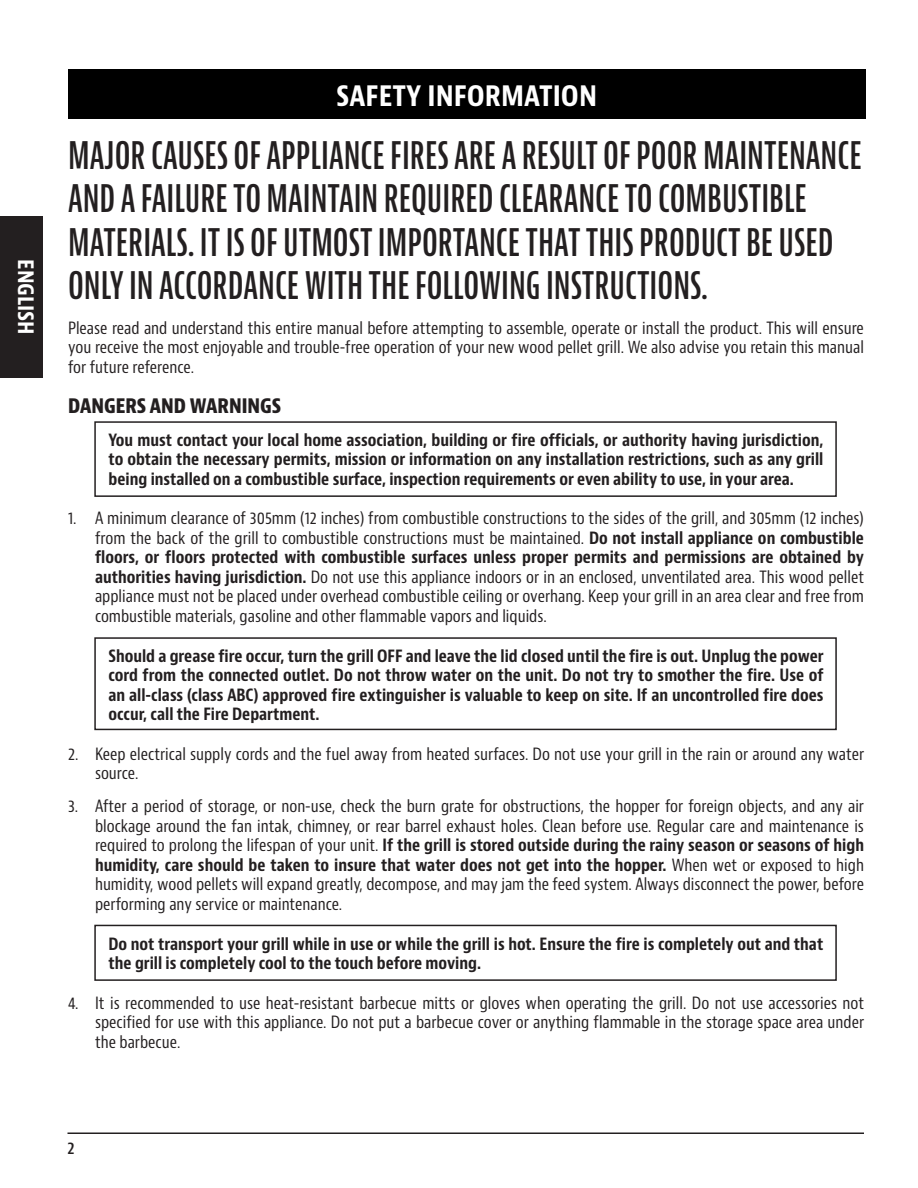
<style>
.page{position:relative;width:918px;height:1188px;background:#fff}
.page>*{position:absolute;margin:0;border:0;box-sizing:border-box;transform-origin:0 0}
.TXT{font:600 extra-condensed 40.5px/43.5px "Bernina Sans";color:#231f20}
.TXT-2{font:700 condensed 30px "Bernino Sans";color:#fff}
.t1{font:700 condensed 22.65px "Bernina Sans";color:#fff}
.TXT-3{font:700 condensed 19.5px "Bernino Sans";letter-spacing:.02em;color:#231f20}
.TXT-4{font:condensed 16.5px/19.5px "Bernino Sans";color:#231f20;text-align:justify}
.TXT-5{font:700 condensed 16.5px/19.5px "Bernino Sans";color:#231f20;text-align:justify}
.t2{font:600 condensed 16.5px "Bernino Sans";color:#231f20}
.s1{font-weight:700}
</style>
<div class="page">
<div style="left:0;top:216px;width:43px;height:162px;background:#231f20"></div>
<hr style="left:68px;top:1132px;width:796px;height:2px;background:#231f20">
<div style="left:68px;top:69px;width:797px;height:49px;background:#000"></div>
<div style="left:94px;top:421px;width:743px;height:76px;border:2px solid #231f20"></div>
<div style="left:94px;top:637px;width:743px;height:93px;border:2px solid #231f20"></div>
<div style="left:94px;top:925px;width:743px;height:56px;border:2px solid #231f20"></div>
<h3 class="t1" style="left:40px;top:259px;width:77px;rotate:90deg">ENGLISH</h3>
<p class="TXT-2" style="left:336px;top:76px;width:262px">SAFETY INFORMATION</p>
<p class="TXT" style="left:68px;top:133px;width:795px">MAJOR CAUSES OF APPLIANCE FIRES ARE A RESULT OF POOR MAINTENANCE AND A FAILURE TO MAINTAIN REQUIRED CLEARANCE TO COMBUSTIBLE MATERIALS. IT IS OF UTMOST IMPORTANCE THAT THIS PRODUCT BE USED ONLY IN ACCORDANCE WITH THE FOLLOWING INSTRUCTIONS.</p>
<p class="TXT-4" style="left:68px;top:319px;width:797px">Please read and understand this entire manual before attempting to assemble, operate or install the product. This will ensure you receive the most enjoyable and trouble-free operation of your new wood pellet grill. We also advise you retain this manual for future reference.</p>
<p class="TXT-3" style="left:68px;top:394px;width:215px">DANGERS AND WARNINGS</p>
<p class="TXT-5" style="left:109px;top:430px;width:716px">You must contact your local home association, building or fire officials, or authority having jurisdiction, to obtain the necessary permits, mission or information on any installation restrictions, such as any grill being installed on a combustible surface, inspection requirements or even ability to use, in your area.</p>
<p class="TXT-4" style="left:95px;top:509px;width:771px;text-indent:-27px">1. A minimum clearance of 305mm (12 inches) from combustible constructions to the sides of the grill, and 305mm (12 inches) from the back of the grill to combustible constructions must be maintained. <span class="s1">Do not install appliance on combustible floors, or floors protected with combustible surfaces unless proper permits and permissions are obtained by authorities having jurisdiction.</span> Do not use this appliance indoors or in an enclosed, unventilated area. This wood pellet appliance must not be placed under overhead combustible ceiling or overhang. Keep your grill in an area clear and free from combustible materials, gasoline and other flammable vapors and liquids.</p>
<p class="TXT-5" style="left:109px;top:646px;width:717px">Should a grease fire occur, turn the grill OFF and leave the lid closed until the fire is out. Unplug the power cord from the connected outlet. Do not throw water on the unit. Do not try to smother the fire. Use of an all-class (class ABC) approved fire extinguisher is valuable to keep on site. If an uncontrolled fire does occur, call the Fire Department.</p>
<p class="TXT-4" style="left:95px;top:745px;width:771px;text-indent:-27px">2. Keep electrical supply cords and the fuel away from heated surfaces. Do not use your grill in the rain or around any water source.</p>
<p class="TXT-4" style="left:95px;top:797px;width:771px;text-indent:-27px">3. After a period of storage, or non-use, check the burn grate for obstructions, the hopper for foreign objects, and any air blockage around the fan intak, chimney, or rear barrel exhaust holes. Clean before use. Regular care and maintenance is required to prolong the lifespan of your unit. <span class="s1">If the grill is stored outside during the rainy season or seasons of high humidity, care should be taken to insure that water does not get into the hopper.</span> When wet or exposed to high humidity, wood pellets will expand greatly, decompose, and may jam the feed system. Always disconnect the power, before performing any service or maintenance.</p>
<p class="TXT-5" style="left:109px;top:934px;width:716px">Do not transport your grill while in use or while the grill is hot. Ensure the fire is completely out and that the grill is completely cool to the touch before moving.</p>
<p class="TXT-4" style="left:95px;top:994px;width:771px;text-indent:-27px">4. It is recommended to use heat-resistant barbecue mitts or gloves when operating the grill. Do not use accessories not specified for use with this appliance. Do not put a barbecue cover or anything flammable in the storage space area under the barbecue.</p>
<p class="t2" style="left:68px;top:1138px;width:9px">2</p>
</div>
